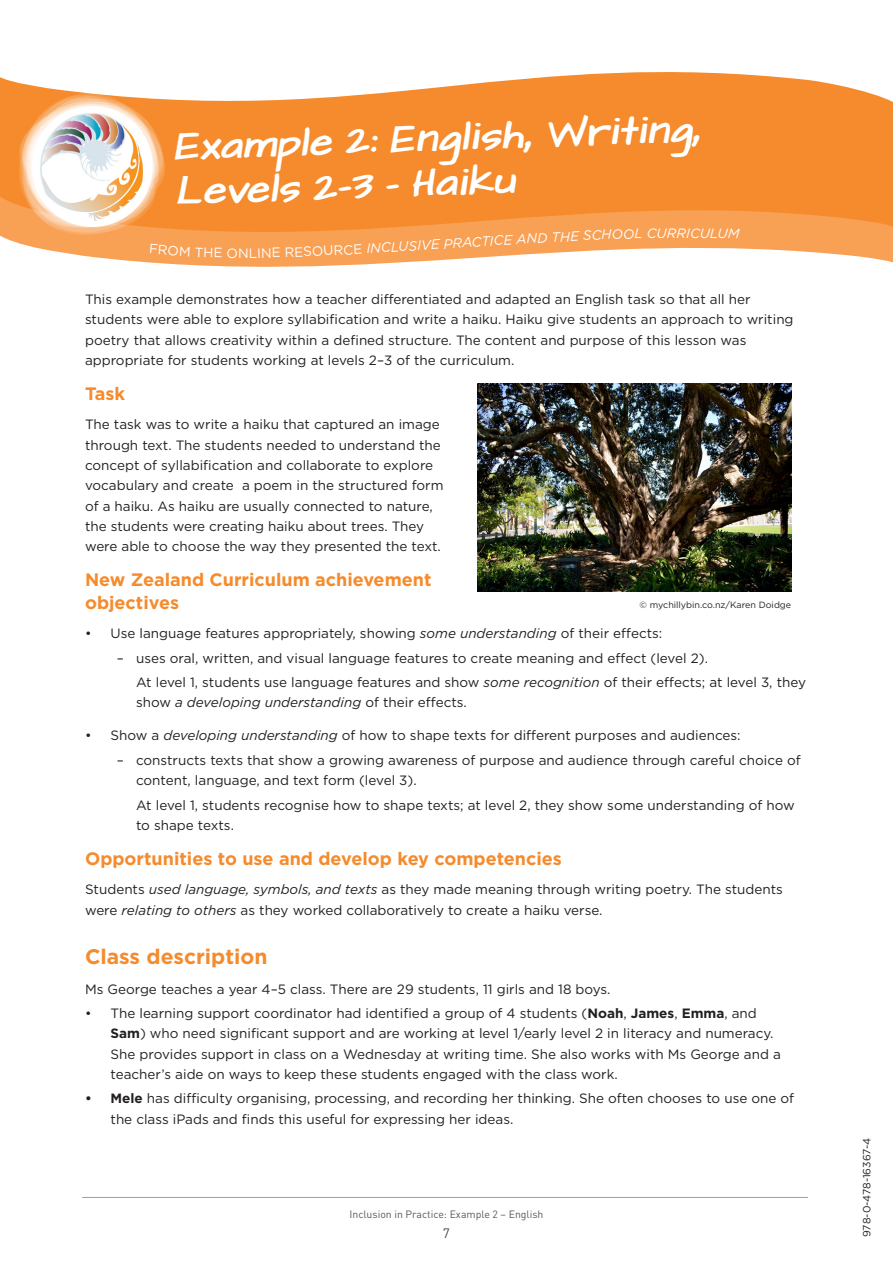
<style>
.page{position:relative;width:893px;height:1263px;background:#fff}
.page>*{position:absolute;margin:0;border:0;box-sizing:border-box;transform-origin:0 0}
.HEADING_ONE{font:italic 700 31.5px/45px "Pakiwaituhi";color:#fff}
.HEADING_TWO{font:700 21px "Gotham";color:#f58b2c}
.HEADING_THREE{font:700 18px/22.5px "Gotham";color:#f58b2c}
.BODY_TEXT{font:13.5px/20.2px "Gotham";color:#231f20}
.BULLET{font:13.5px/20.2px "Gotham";color:#231f20}
.TEXT_BEFORE_BULLET{font:13.5px "Gotham";color:#231f20}
.t1{font:italic 13.5px "Gotham";color:#fff}
.t2{font:13.5px "Gotham";color:#fff}
.body_text{font:13.5px "DIN Pro";color:#4b4c4d}
.body_text-2{font:10.5px "DIN Pro";color:#57585a}
.BODY_TEXT-2{font:10.5px "Gotham";letter-spacing:-.01em;color:#231f20}
.BODY_TEXT-3{font:9px "Gotham";color:#231f20}
.s1{font-style:normal}
.s2{font-style:italic}
.s3{font-weight:700}
</style>
<div class="page">
<hr style="left:82px;top:1197px;width:726px;height:1px;background:#f58b2c">
<svg style="left:9px;top:240px;width:884px;height:27px;fill:#f8a054"></svg>
<svg style="left:0;top:72px;width:893px;height:168px;background:#f69945"></svg>
<img style="left:20px;top:94px;width:144px;height:140px">
<div style="left:32px;top:106px;width:121px;height:121px;background:#fff;border-radius:61px"></div>
<img style="left:35px;top:111px;width:113px;height:112px">
<img style="left:477px;top:384px;width:314px;height:207px">
<svg style="left:150px;top:244px;width:72px;height:14px"></svg>
<svg style="left:250px;top:248px;width:20px;height:10px"></svg>
<svg style="left:592px;top:229px;width:50px;height:11px"></svg>
<svg style="left:710px;top:229px;width:30px;height:10px"></svg>
<p class="HEADING_ONE" style="left:174px;top:126px;width:529px;rotate:-2deg">Example 2: English, Writing,<br>Levels 2–3 – Haiku</p>
<p class="t2" style="left:227px;top:244px;width:24px">ON</p>
<p class="t2" style="left:271px;top:244px;width:54px;rotate:-2deg">E RESO</p>
<p class="t1" style="left:323px;top:242px;width:95px;rotate:-3deg"><span class="s1">URCE</span> INCLUS</p>
<p class="t1" style="left:416px;top:237px;width:97px;rotate:-4deg">IVE PRACTICE</p>
<p class="t1" style="left:516px;top:230px;width:77px;rotate:-3deg">AND THE S</p>
<p class="t1" style="left:647px;top:225px;width:65px">CURRICU</p>
<p class="BODY_TEXT" style="left:85px;top:289px;width:710px">This example demonstrates how a teacher differentiated and adapted an English task so that all her students were able to explore syllabification and write a haiku. Haiku give students an approach to writing poetry that allows creativity within a defined structure. The content and purpose of this lesson was appropriate for students working at levels 2–3 of the curriculum.</p>
<p class="HEADING_THREE" style="left:85px;top:382px;width:42px">Task</p>
<p class="BODY_TEXT" style="left:85px;top:414px;width:360px">The task was to write a haiku that captured an image through text. The students needed to understand the concept of syllabification and collaborate to explore vocabulary and create a poem in the structured form of a haiku. As haiku are usually connected to nature, the students were creating haiku about trees. They were able to choose the way they presented the text.</p>
<p class="HEADING_THREE" style="left:85px;top:568px;width:348px">New Zealand Curriculum achievement objectives</p>
<p class="BODY_TEXT" style="left:85px;top:623px;width:579px">• Use language features appropriately, showing <span class="s2">some understanding</span> of their effects:</p>
<p class="BODY_TEXT" style="left:117px;top:647px;width:592px">– uses oral, written, and visual language features to create meaning and effect (level 2).</p>
<p class="BULLET" style="left:136px;top:672px;width:671px">At level 1, students use language features and show <span class="s2">some recognition</span> of their effects; at level 3, they show <span class="s2">a developing understanding</span> of their effects.</p>
<p class="BODY_TEXT" style="left:85px;top:725px;width:657px">• Show a <span class="s2">developing understanding</span> of how to shape texts for different purposes and audiences:</p>
<p class="BODY_TEXT" style="left:136px;top:750px;width:666px;text-indent:-19px">– constructs texts that show a growing awareness of purpose and audience through careful choice of content, language, and text form (level 3).</p>
<p class="BULLET" style="left:136px;top:794px;width:660px">At level 1, students recognise how to shape texts; at level 2, they show some understanding of how to shape texts.</p>
<p class="HEADING_THREE" style="left:85px;top:847px;width:478px">Opportunities to use and develop key competencies</p>
<p class="BODY_TEXT" style="left:85px;top:879px;width:699px">Students <span class="s2">used language, symbols, and texts</span> as they made meaning through writing poetry. The students were <span class="s2">relating to others</span> as they worked collaboratively to create a haiku verse.</p>
<p class="HEADING_TWO" style="left:85px;top:943px;width:184px">Class description</p>
<p class="TEXT_BEFORE_BULLET" style="left:85px;top:980px;width:527px">Ms George teaches a year 4–5 class. There are 29 students, 11 girls and 18 boys.</p>
<p class="BODY_TEXT" style="left:111px;top:1003px;width:672px;text-indent:-26px">• The learning support coordinator had identified a group of 4 students (<span class="s3">Noah</span>, <span class="s3">James</span>, <span class="s3">Emma</span>, and <span class="s3">Sam</span>) who need significant support and are working at level 1/early level 2 in literacy and numeracy.<br>She provides support in class on a Wednesday at writing time. She also works with Ms George and a teacher’s aide on ways to keep these students engaged with the class work.</p>
<p class="BODY_TEXT" style="left:111px;top:1088px;width:685px;text-indent:-26px"><span class="s3">• Mele</span> has difficulty organising, processing, and recording her thinking. She often chooses to use one of the class iPads and finds this useful for expressing her ideas.</p>
<p class="BODY_TEXT-3" style="left:639px;top:599px;width:153px">© mychillybin.co.nz/Karen Doidge</p>
<p class="body_text-2" style="left:349px;top:1207px;width:195px">Inclusion in Practice: Example 2 – English</p>
<p class="body_text" style="left:443px;top:1224px;width:9px">7</p>
<p class="BODY_TEXT-2" style="left:860px;top:1237px;width:101px;rotate:-90deg">978-0-478-16367-4</p>
</div>
